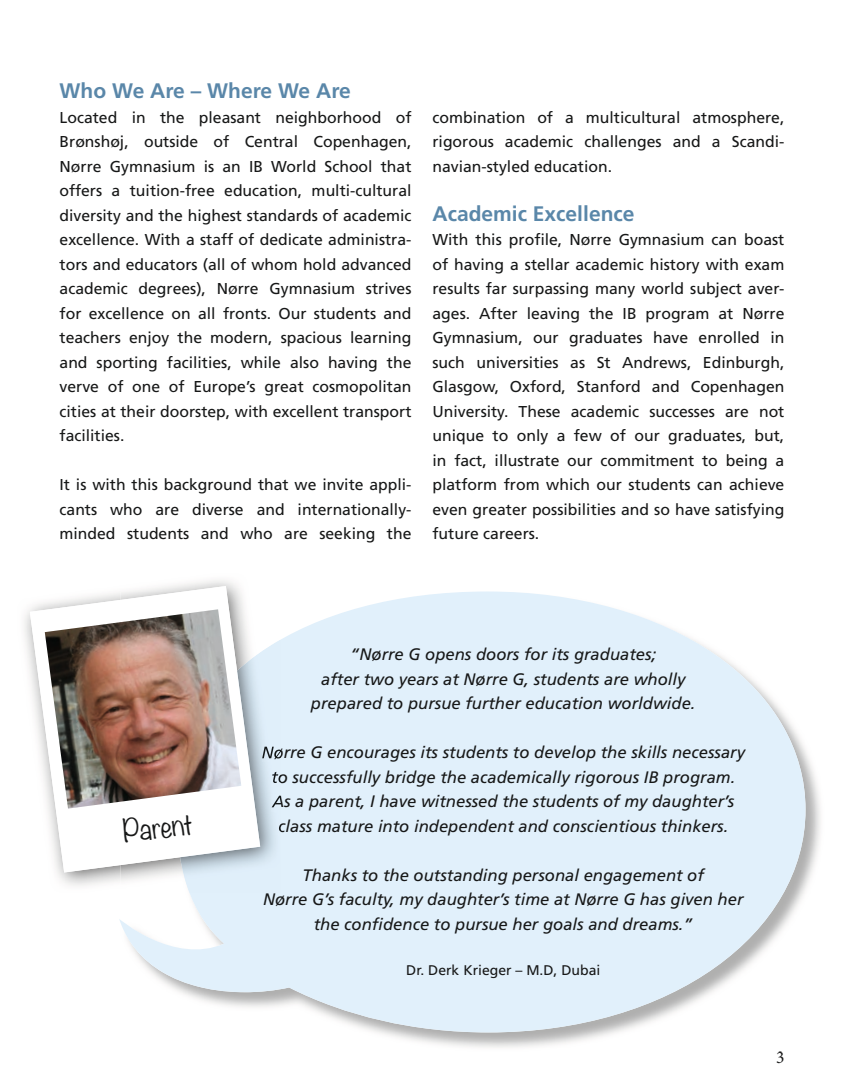
<style>
.page{position:relative;width:844px;height:1092px;background:#fff}
.page>*{position:absolute;margin:0;border:0;box-sizing:border-box;transform-origin:0 0}
.t1{font:300 27.47px "Noteworthy";color:#171818}
.t2{font:700 21px "Frutiger";color:#5a87a9}
.t3{font:17.5px "Minion Pro";color:#171818}
.t4{font:italic 16.62px/24.5px "Frutiger";color:#171818;text-align:center}
.t5{font:15.75px/24.5px "Frutiger";color:#171818;text-align:justify}
.t6{font:14px "Frutiger";color:#171818}
</style>
<div class="page">
<img style="left:377px;top:750px;width:444px;height:298px">
<svg style="left:119px;top:591px;width:686px;height:441px;fill:#e1f0fb"></svg>
<img style="left:120px;top:592px;width:160px;height:300px">
<img style="left:180px;top:639px;width:100px;height:253px">
<img style="left:262px;top:745px;width:18px;height:17px">
<img style="left:272px;top:770px;width:8px;height:16px">
<img style="left:271px;top:794px;width:9px;height:17px">
<svg style="left:279px;top:819px;width:1px;height:16px"></svg>
<svg style="left:264px;top:892px;width:16px;height:1px"></svg>
<svg style="left:30px;top:586px;width:230px;height:286px"></svg>
<img style="left:45px;top:609px;width:196px;height:199px">
<h2 class="t2" style="left:60px;top:78px;width:293px">Who We Are – Where We Are</h2>
<p class="t5" style="left:60px;top:105px;width:353px">Located in the pleasant neighborhood of Brønshøj, outside of Central Copenhagen, Nørre Gymnasium is an IB World School that offers a tuition-free education, multi-cultural diversity and the highest standards of academic excellence. With a staff of dedicate administra&shy;tors and educators (all of whom hold advanced academic degrees), Nørre Gymnasium strives for excellence on all fronts. Our students and teachers enjoy the modern, spacious learning and sporting facilities, while also having the verve of one of Europe’s great cosmopolitan cities at their doorstep, with excellent transport facilities.</p>
<p class="t5" style="left:60px;top:472px;width:353px">It is with this background that we invite appli&shy;cants who are diverse and internationally&shy;minded students and who are seeking the</p>
<p class="t5" style="left:432px;top:105px;width:353px">combination of a multicultural atmosphere, rigorous academic challenges and a Scandi&shy;navian-styled education.</p>
<h2 class="t2" style="left:432px;top:201px;width:203px">Academic Excellence</h2>
<p class="t5" style="left:432px;top:227px;width:353px">With this profile, Nørre Gymnasium can boast of having a stellar academic history with exam results far surpassing many world subject aver&shy;ages. After leaving the IB program at Nørre Gymnasium, our graduates have enrolled in such universities as St Andrews, Edinburgh, Glasgow, Oxford, Stanford and Copenhagen University. These academic successes are not unique to only a few of our graduates, but, in fact, illustrate our commitment to being a platform from which our students can achieve even greater possibilities and so have satisfying future careers.</p>
<h1 class="t1" style="left:120px;top:807px;width:71px;rotate:-7deg">Parent</h1>
<p class="t4" style="left:311px;top:642px;width:386px">“Nørre G opens doors for its graduates;<br>after two years at Nørre G, students are wholly prepared to pursue further education worldwide.</p>
<p class="t4" style="left:261px;top:740px;width:485px">Nørre G encourages its students to develop the skills necessary to successfully bridge the academically rigorous IB program.<br>As a parent, I have witnessed the students of my daughter’s class mature into independent and conscientious thinkers.</p>
<p class="t4" style="left:263px;top:862px;width:482px">Thanks to the outstanding personal engagement of<br>Nørre G’s faculty, my daughter’s time at Nørre G has given her the confidence to pursue her goals and dreams.”</p>
<p class="t6" style="left:406px;top:962px;width:195px">Dr. Derk Krieger – M.D, Dubai</p>
<p class="t3" style="left:775px;top:1046px;width:10px">3</p>
</div>
